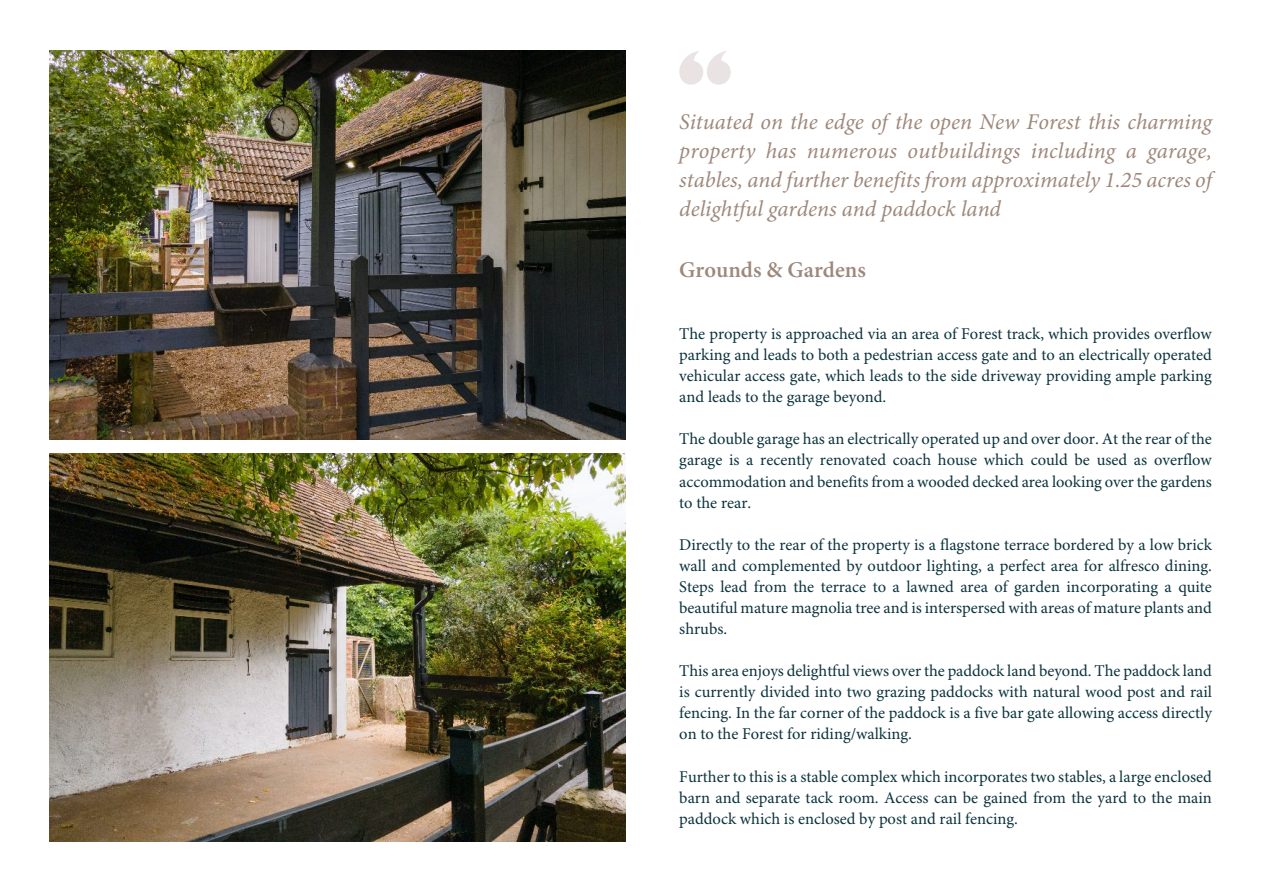
<style>
.page{position:relative;width:1263px;height:893px;background:#fff}
.page>*{position:absolute;margin:0;border:0;box-sizing:border-box;transform-origin:0 0}
.t1{font:italic 22.5px/28.8px "Minion Pro";color:#9e887b;text-align:justify}
.t2{font:600 22.5px "Minion Pro";color:#9e887b}
.t3{font:16.5px/21.1px "Minion Pro";color:#0b333d;text-align:justify}
</style>
<div class="page">
<svg style="left:679px;top:51px;width:52px;height:34px"></svg>
<img style="left:50px;top:50px;width:575px;height:390px">
<img style="left:50px;top:454px;width:575px;height:387px">
<h1 class="t1" style="left:679px;top:110px;width:534px">Situated on the edge of the open New Forest this charming property has numerous outbuildings including a garage, stables, and further benefits from approximately 1.25 acres of delightful gardens and paddock land</h1>
<h1 class="t2" style="left:679px;top:261px;width:188px">Grounds &amp; Gardens</h1>
<p class="t3" style="left:679px;top:325px;width:534px">The property is approached via an area of Forest track, which provides overflow parking and leads to both a pedestrian access gate and to an electrically operated vehicular access gate, which leads to the side driveway providing ample parking and leads to the garage beyond.</p>
<p class="t3" style="left:679px;top:430px;width:534px">The double garage has an electrically operated up and over door. At the rear of the garage is a recently renovated coach house which could be used as overflow accommodation and benefits from a wooded decked area looking over the gardens to the rear.</p>
<p class="t3" style="left:679px;top:535px;width:534px">Directly to the rear of the property is a flagstone terrace bordered by a low brick wall and complemented by outdoor lighting, a perfect area for alfresco dining.<br>Steps lead from the terrace to a lawned area of garden incorporating a quite beautiful mature magnolia tree and is interspersed with areas of mature plants and shrubs.</p>
<p class="t3" style="left:679px;top:662px;width:534px">This area enjoys delightful views over the paddock land beyond. The paddock land is currently divided into two grazing paddocks with natural wood post and rail fencing. In the far corner of the paddock is a five bar gate allowing access directly on to the Forest for riding/walking.</p>
<p class="t3" style="left:679px;top:767px;width:534px">Further to this is a stable complex which incorporates two stables, a large enclosed barn and separate tack room. Access can be gained from the yard to the main paddock which is enclosed by post and rail fencing.</p>
</div>
